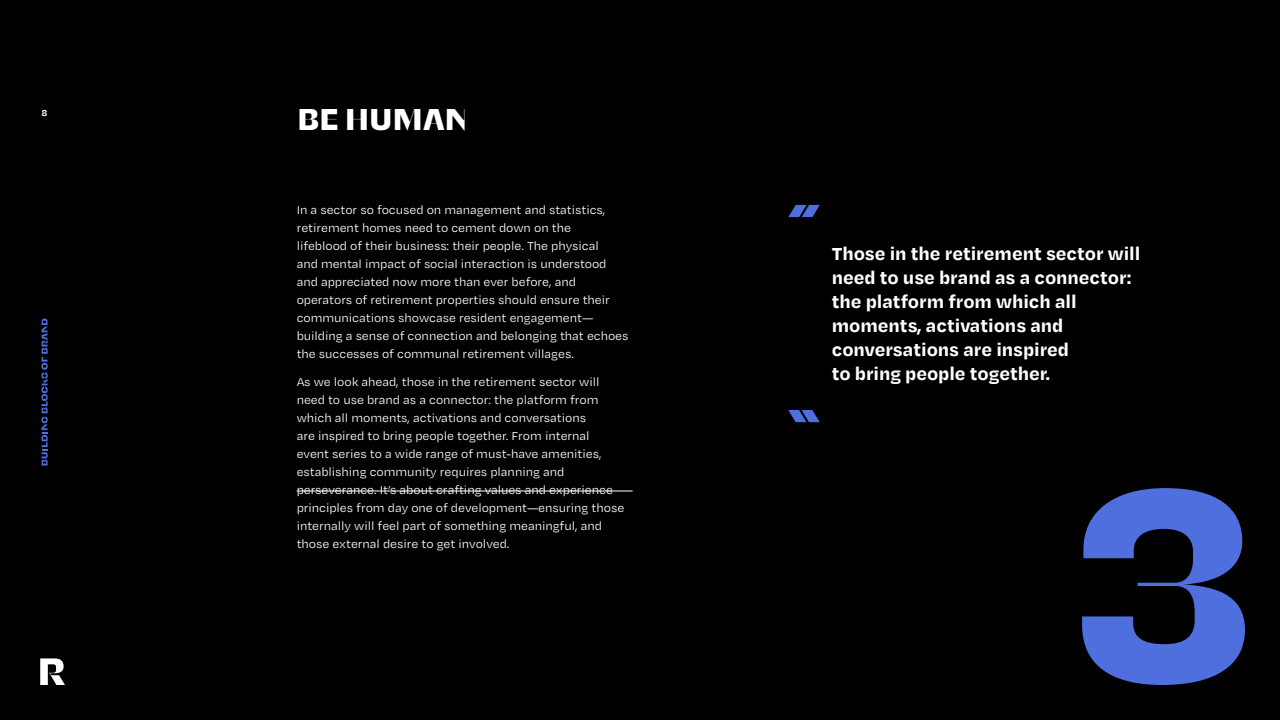
<style>
.page{position:relative;width:1280px;height:720px;background:#000}
.page>*{position:absolute;margin:0;border:0;box-sizing:border-box;transform-origin:0 0}
.t1{font:800 30px "Stravinsky";letter-spacing:-.005em;color:#fff}
.t2{font:700 20px/24px "Degular Text";letter-spacing:-.005em;color:#fff}
.t3{font:13px/18px "Degular Text";letter-spacing:-.005em;color:#fff}
.t4{font:700 10px "Degular Text";color:#fff}
</style>
<div class="page">
<svg style="left:1082px;top:488px;width:163px;height:197px"></svg>
<hr style="left:297px;top:491px;width:336px;height:1px;background:#fff">
<svg style="left:788px;top:205px;width:32px;height:12px"></svg>
<svg style="left:788px;top:410px;width:32px;height:12px"></svg>
<svg style="left:40px;top:659px;width:25px;height:26px"></svg>
<svg style="left:41px;top:319px;width:7px;height:146px"></svg>
<p class="t4" style="left:42px;top:106px;width:8px">8</p>
<h1 class="t1" style="left:297px;top:101px;width:171px">BE HUMAN</h1>
<p class="t3" style="left:297px;top:200px;width:333px">In a sector so focused on management and statistics, retirement homes need to cement down on the<br>lifeblood of their business: their people. The physical<br>and mental impact of social interaction is understood and appreciated now more than ever before, and operators of retirement properties should ensure their communications showcase resident engagement— building a sense of connection and belonging that echoes the successes of communal retirement villages.</p>
<p class="t3" style="left:297px;top:372px;width:329px">As we look ahead, those in the retirement sector will need to use brand as a connector: the platform from which all moments, activations and conversations<br>are inspired to bring people together. From internal event series to a wide range of must-have amenities, establishing community requires planning and perseverance. It’s about crafting values and experience principles from day one of development—ensuring those internally will feel part of something meaningful, and those external desire to get involved.</p>
<h2 class="t2" style="left:832px;top:240px;width:310px">Those in the retirement sector will need to use brand as a connector: the platform from which all moments, activations and conversations are inspired<br>to bring people together.</h2>
</div>
